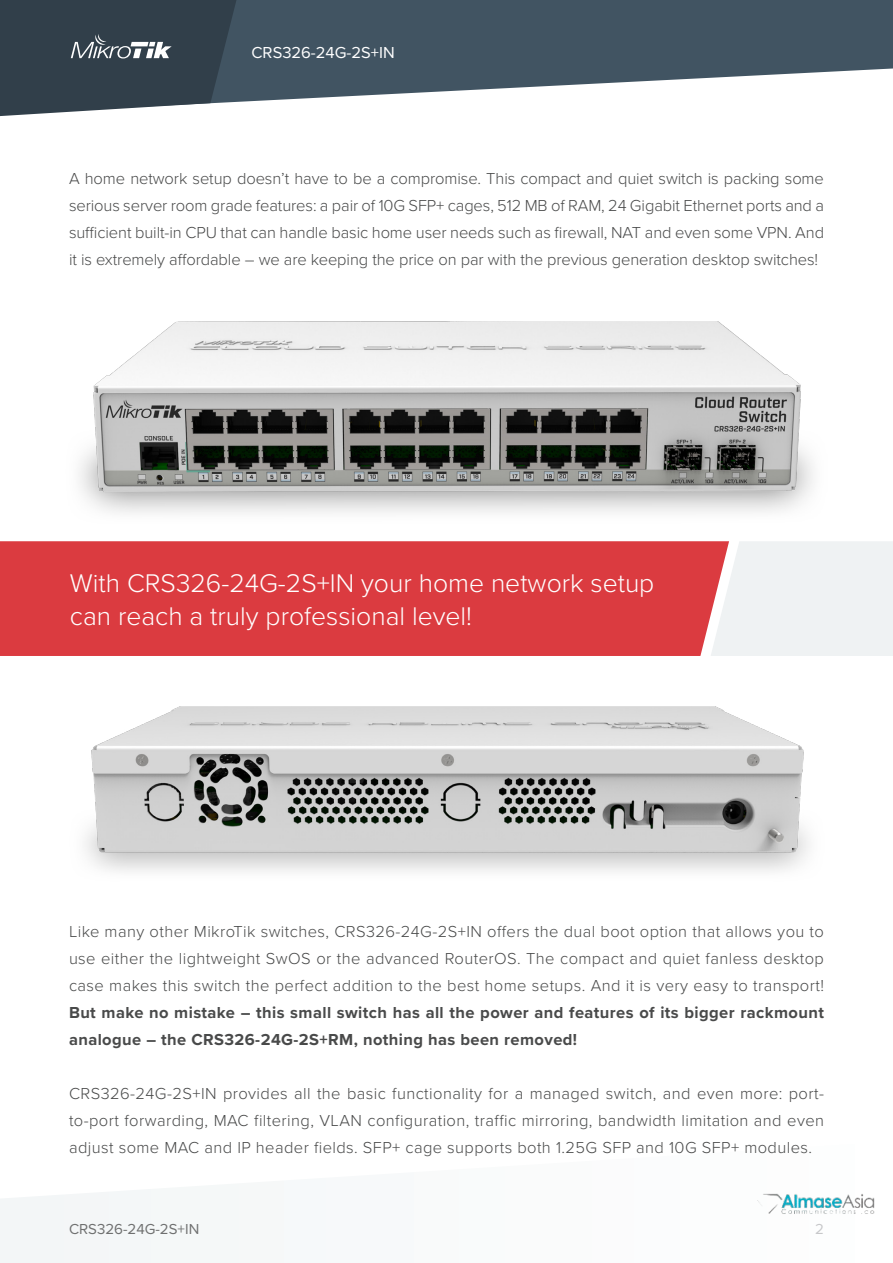
<style>
.page{position:relative;width:893px;height:1263px;background:#fff}
.page>*{position:absolute;margin:0;border:0;box-sizing:border-box;transform-origin:0 0}
.Teksts{font:300 26.55px/33.8px "Proxima Nova";color:#fff}
.Teksts-2{font:300 16.5px/27px "Proxima Nova";letter-spacing:.025em;color:#494a4a;text-align:justify}
.t1{font:16.5px "Proxima Nova";color:#fff}
.t2{font:15px "Proxima Nova";color:#6f7070}
.t3{font:15px "Proxima Nova";color:#c7c8ca}
.s1{font-weight:700}
</style>
<div class="page">
<div style="left:0;top:1189px;width:151px;height:74px;background:#f4f6f7"></div>
<svg style="left:236px;top:0;width:657px;height:102px;fill:#415462"></svg>
<svg style="left:0;top:0;width:236px;height:116px"></svg>
<div style="left:0;top:541px;width:711px;height:115px;background:#db3b40"></div>
<svg style="left:711px;top:541px;width:182px;height:115px"></svg>
<img style="left:79px;top:321px;width:734px;height:192px">
<img style="left:85px;top:706px;width:724px;height:166px">
<img style="left:757px;top:1193px;width:118px;height:21px">
<p class="t1" style="left:251px;top:40px;width:145px">CRS326-24G-2S+IN</p>
<p class="Teksts-2" style="left:69px;top:164px;width:757px">A home network setup doesn’t have to be a compromise. This compact and quiet switch is packing some serious server room grade features: a pair of 10G SFP+ cages, 512 MB of RAM, 24 Gigabit Ethernet ports and a sufficient built-in CPU that can handle basic home user needs such as firewall, NAT and even some VPN. And it is extremely affordable – we are keeping the price on par with the previous generation desktop switches!</p>
<p class="Teksts" style="left:70px;top:564px;width:586px">With CRS326-24G-2S+IN your home network setup can reach a truly professional level!</p>
<p class="Teksts-2" style="left:69px;top:917px;width:756px">Like many other MikroTik switches, CRS326-24G-2S+IN offers the dual boot option that allows you to use either the lightweight SwOS or the advanced RouterOS. The compact and quiet fanless desktop case makes this switch the perfect addition to the best home setups. And it is very easy to transport!<br><span class="s1">But make no mistake – this small switch has all the power and features of its bigger rackmount analogue – the CRS326-24G-2S+RM, nothing has been removed!</span></p>
<p class="Teksts-2" style="left:69px;top:1079px;width:756px">CRS326-24G-2S+IN provides all the basic functionality for a managed switch, and even more: port&shy;to-port forwarding, MAC filtering, VLAN configuration, traffic mirroring, bandwidth limitation and even adjust some MAC and IP header fields. SFP+ cage supports both 1.25G SFP and 10G SFP+ modules.</p>
<p class="t2" style="left:69px;top:1218px;width:132px">CRS326-24G-2S+IN</p>
<p class="t3" style="left:815px;top:1218px;width:10px">2</p>
</div>
